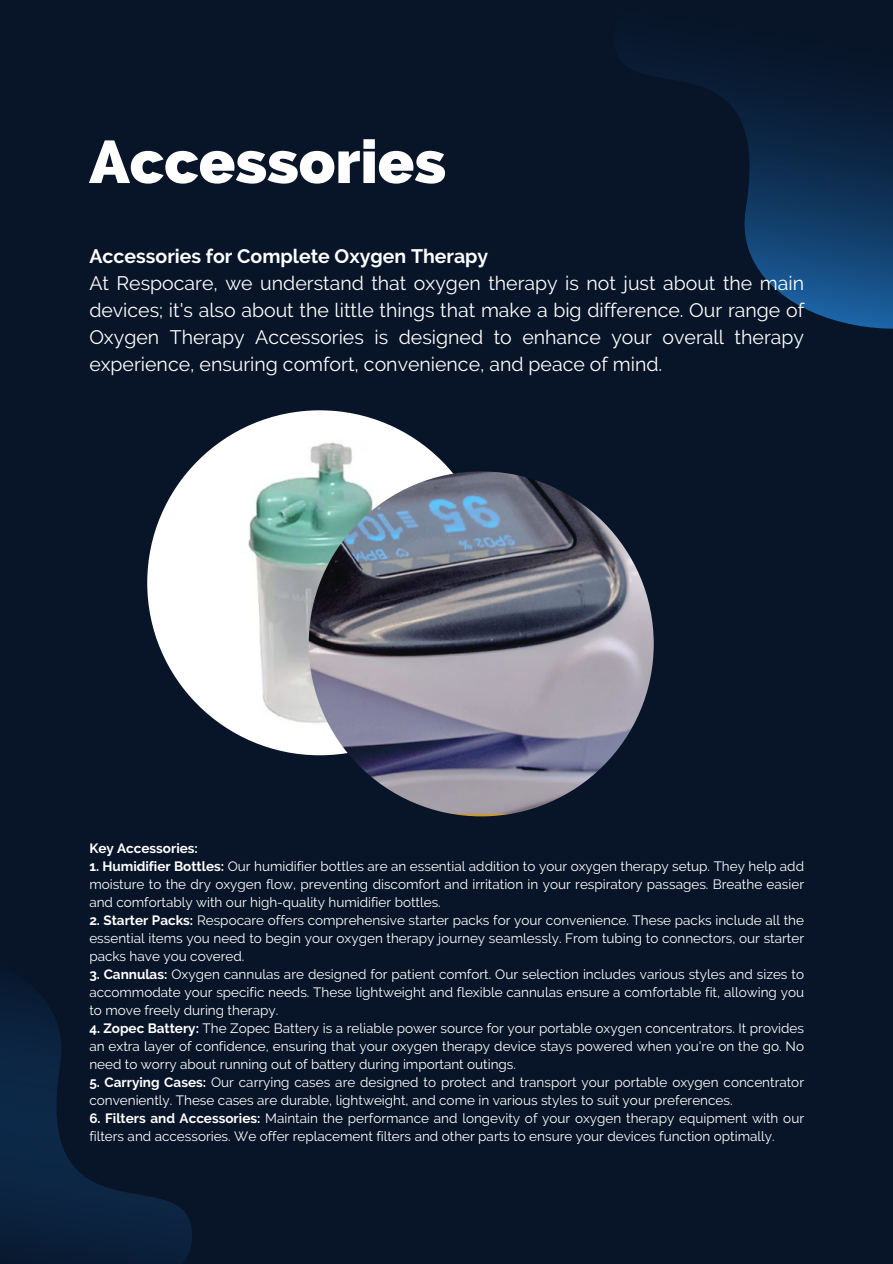
<style>
.page{position:relative;width:893px;height:1264px;background:#fff}
.page>*{position:absolute;margin:0;border:0;box-sizing:border-box;transform-origin:0 0}
.t1{font:800 60px "Raleway";color:#fff}
.t2{font:19.5px/27px "Raleway";color:#fff;text-align:justify}
.t3{font:700 19.5px "Raleway";color:#fff}
.t4{font:13.5px/18px "Raleway";color:#fff;text-align:justify}
.t5{font:700 13.5px "Raleway";color:#fff}
.s1{font-weight:700}
</style>
<div class="page">
<div style="left:0;top:0;width:892px;height:1263px;background:#081427"></div>
<svg style="left:618px;top:55px;width:274px;height:274px"></svg>
<svg style="left:0;top:986px;width:192px;height:277px"></svg>
<img style="left:147px;top:410px;width:345px;height:345px;border-radius:50%">
<img style="left:309px;top:471px;width:344px;height:345px;border-radius:50%">
<p class="t1" style="left:89px;top:127px;width:358px">Accessories</p>
<p class="t3" style="left:89px;top:245px;width:400px">Accessories for Complete Oxygen Therapy</p>
<p class="t2" style="left:89px;top:269px;width:716px">At Respocare, we understand that oxygen therapy is not just about the main devices; it's also about the little things that make a big difference. Our range of Oxygen Therapy Accessories is designed to enhance your overall therapy experience, ensuring comfort, convenience, and peace of mind.</p>
<p class="t5" style="left:89px;top:840px;width:110px">Key Accessories:</p>
<p class="t4" style="left:89px;top:857px;width:716px"><span class="s1">1. Humidifier Bottles:</span> Our humidifier bottles are an essential addition to your oxygen therapy setup. They help add moisture to the dry oxygen flow, preventing discomfort and irritation in your respiratory passages. Breathe easier and comfortably with our high-quality humidifier bottles.</p>
<p class="t4" style="left:89px;top:911px;width:716px"><span class="s1">2. Starter Packs:</span> Respocare offers comprehensive starter packs for your convenience. These packs include all the essential items you need to begin your oxygen therapy journey seamlessly. From tubing to connectors, our starter packs have you covered.</p>
<p class="t4" style="left:89px;top:965px;width:716px"><span class="s1">3. Cannulas:</span> Oxygen cannulas are designed for patient comfort. Our selection includes various styles and sizes to accommodate your specific needs. These lightweight and flexible cannulas ensure a comfortable fit, allowing you to move freely during therapy.</p>
<p class="t4" style="left:89px;top:1019px;width:716px"><span class="s1">4. Zopec Battery:</span> The Zopec Battery is a reliable power source for your portable oxygen concentrators. It provides an extra layer of confidence, ensuring that your oxygen therapy device stays powered when you're on the go. No need to worry about running out of battery during important outings.</p>
<p class="t4" style="left:89px;top:1073px;width:716px"><span class="s1">5. Carrying Cases:</span> Our carrying cases are designed to protect and transport your portable oxygen concentrator conveniently. These cases are durable, lightweight, and come in various styles to suit your preferences.</p>
<p class="t4" style="left:89px;top:1109px;width:716px"><span class="s1">6. Filters and Accessories:</span> Maintain the performance and longevity of your oxygen therapy equipment with our filters and accessories. We offer replacement filters and other parts to ensure your devices function optimally.</p>
</div>
